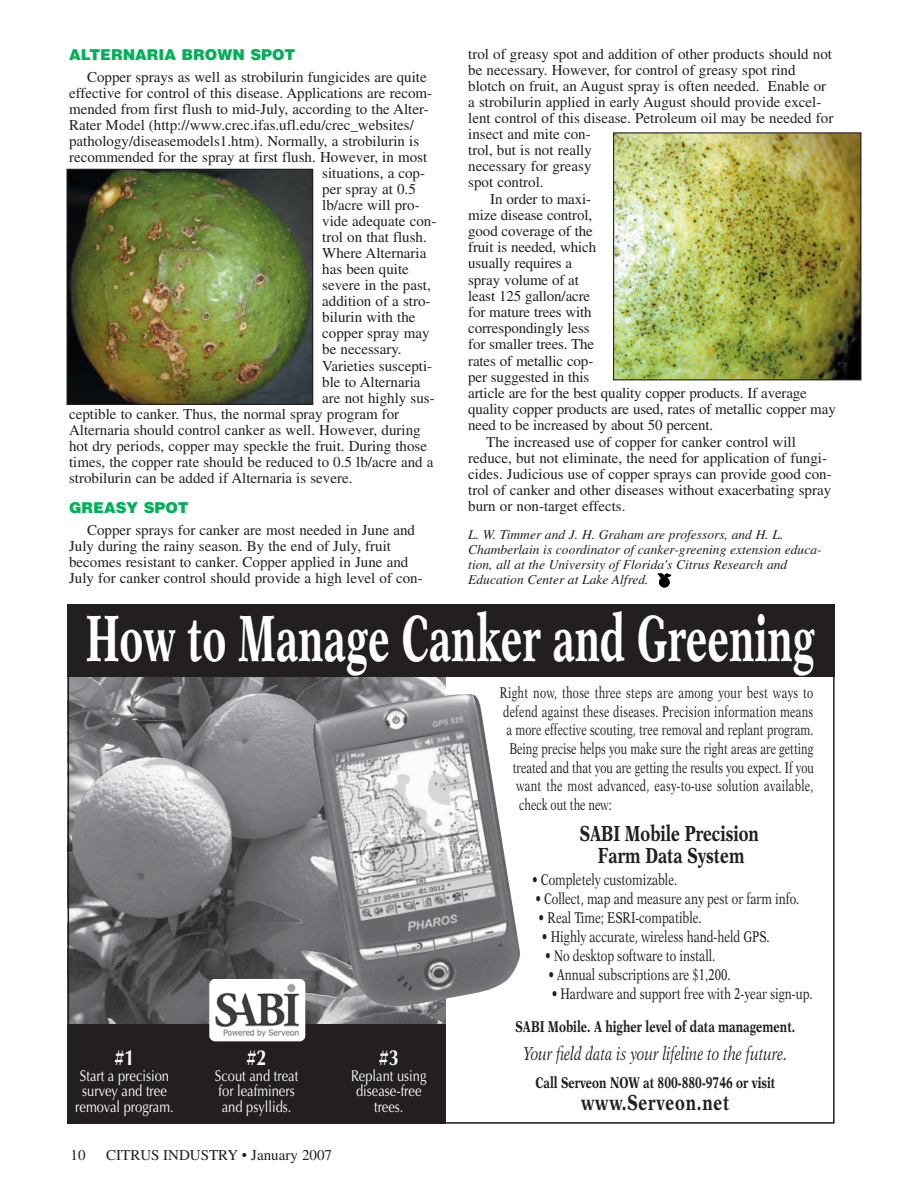
<style>
.page{position:relative;width:905px;height:1188px;background:#fff}
.page>*{position:absolute;margin:0;border:0;box-sizing:border-box;transform-origin:0 0}
.t1{font:700 65.55px "New Aster";letter-spacing:.01em;color:#fff;scale:.58 1}
.t2{font:700 21.9px/21.9px "New Aster";color:#231f20;text-align:center;scale:.73 1}
.t3{font:700 21.9px "New Aster";letter-spacing:.05em;color:#231f20;scale:.73 1}
.t4{font:700 21.9px "Optima";color:#fff;scale:.83 1}
.t5{font:italic 18.75px "New Aster";color:#231f20;scale:.73 1}
.t6{font:15.6px "New Aster";color:#231f20;scale:.73 1}
.t7{font:15.6px "New Aster";color:#231f20;scale:.68 1}
.t8{font:15.6px "New Aster";letter-spacing:.025em;color:#231f20;scale:.68 1}
.t9{font:15.6px/15.6px "Optima";color:#fff;text-align:center;scale:.83 1}
.t10{font:700 15.6px "New Aster";color:#231f20;scale:.73 1}
.t11{font:15px/16px "Times";color:#231f20}
.t12{font:900 15px "Helvetica";color:#00b159}
.t13{font:italic 13.5px/15.1px "Times";color:#231f20}
</style>
<div class="page">
<img style="left:66px;top:132px;width:796px;height:992px">
<p class="t12" style="left:69px;top:49px;width:228px">ALTERNARIA BROWN SPOT</p>
<p class="t11" style="left:87px;top:70px;width:341px">Copper sprays as well as strobilurin fungicides are quite</p>
<p class="t11" style="left:69px;top:86px;width:364px">effective for control of this disease. Applications are recom-</p>
<p class="t11" style="left:69px;top:102px;width:361px">mended from first flush to mid-July, according to the Alter-</p>
<p class="t11" style="left:69px;top:118px;width:346px">Rater Model (http://www.crec.ifas.ufl.edu/crec_websites/</p>
<p class="t11" style="left:69px;top:134px;width:352px">pathology/diseasemodels1.htm). Normally, a strobilurin is</p>
<p class="t11" style="left:69px;top:150px;width:360px">recommended for the spray at first flush. However, in most</p>
<p class="t11" style="left:322px;top:166px;width:104px">situations, a cop-</p>
<p class="t11" style="left:322px;top:182px;width:95px">per spray at 0.5</p>
<p class="t11" style="left:322px;top:198px;width:99px">lb/acre will pro-</p>
<p class="t11" style="left:322px;top:214px;width:116px">vide adequate con-</p>
<p class="t11" style="left:322px;top:231px;width:106px">trol on that flush.</p>
<p class="t11" style="left:322px;top:247px;width:106px">Where Alternaria</p>
<p class="t11" style="left:322px;top:263px;width:88px">has been quite</p>
<p class="t11" style="left:322px;top:279px;width:110px">severe in the past,</p>
<p class="t11" style="left:322px;top:295px;width:110px">addition of a stro-</p>
<p class="t11" style="left:322px;top:311px;width:95px">bilurin with the</p>
<p class="t11" style="left:322px;top:327px;width:109px">copper spray may</p>
<p class="t11" style="left:322px;top:343px;width:81px">be necessary.</p>
<p class="t11" style="left:322px;top:359px;width:111px">Varieties suscepti-</p>
<p class="t11" style="left:322px;top:375px;width:100px">ble to Alternaria</p>
<p class="t11" style="left:322px;top:391px;width:114px">are not highly sus-</p>
<p class="t11" style="left:69px;top:407px;width:332px">ceptible to canker. Thus, the normal spray program for</p>
<p class="t11" style="left:69px;top:423px;width:353px">Alternaria should control canker as well. However, during</p>
<p class="t11" style="left:69px;top:439px;width:359px">hot dry periods, copper may speckle the fruit. During those</p>
<p class="t11" style="left:69px;top:455px;width:366px">times, the copper rate should be reduced to 0.5 lb/acre and a</p>
<p class="t11" style="left:69px;top:471px;width:285px">strobilurin can be added if Alternaria is severe.</p>
<p class="t12" style="left:69px;top:502px;width:121px">GREASY SPOT</p>
<p class="t11" style="left:69px;top:523px;width:355px;text-indent:18px">Copper sprays for canker are most needed in June and July during the rainy season. By the end of July, fruit becomes resistant to canker. Copper applied in June and July for canker control should provide a high level of con-</p>
<p class="t11" style="left:468px;top:47px;width:365px">trol of greasy spot and addition of other products should not</p>
<p class="t11" style="left:468px;top:63px;width:329px">be necessary. However, for control of greasy spot rind</p>
<p class="t11" style="left:468px;top:79px;width:359px">blotch on fruit, an August spray is often needed. Enable or</p>
<p class="t11" style="left:468px;top:96px;width:354px">a strobilurin applied in early August should provide excel-</p>
<p class="t11" style="left:468px;top:112px;width:366px">lent control of this disease. Petroleum oil may be needed for</p>
<p class="t11" style="left:468px;top:128px;width:124px">insect and mite con-</p>
<p class="t11" style="left:468px;top:144px;width:125px">trol, but is not really</p>
<p class="t11" style="left:468px;top:160px;width:125px">necessary for greasy</p>
<p class="t11" style="left:468px;top:176px;width:77px">spot control.</p>
<p class="t11" style="left:490px;top:192px;width:102px">In order to maxi-</p>
<p class="t11" style="left:468px;top:208px;width:125px">mize disease control,</p>
<p class="t11" style="left:468px;top:224px;width:126px">good coverage of the</p>
<p class="t11" style="left:468px;top:241px;width:129px">fruit is needed, which</p>
<p class="t11" style="left:468px;top:257px;width:105px">usually requires a</p>
<p class="t11" style="left:468px;top:273px;width:112px">spray volume of at</p>
<p class="t11" style="left:468px;top:289px;width:123px">least 125 gallon/acre</p>
<p class="t11" style="left:468px;top:305px;width:125px">for mature trees with</p>
<p class="t11" style="left:468px;top:322px;width:123px">correspondingly less</p>
<p class="t11" style="left:468px;top:338px;width:127px">for smaller trees. The</p>
<p class="t11" style="left:468px;top:354px;width:126px">rates of metallic cop-</p>
<p class="t11" style="left:468px;top:370px;width:123px">per suggested in this</p>
<p class="t11" style="left:468px;top:386px;width:340px">article are for the best quality copper products. If average</p>
<p class="t11" style="left:468px;top:403px;width:369px">quality copper products are used, rates of metallic copper may</p>
<p class="t11" style="left:468px;top:419px;width:246px">need to be increased by about 50 percent.</p>
<p class="t11" style="left:486px;top:435px;width:311px">The increased use of copper for canker control will</p>
<p class="t11" style="left:468px;top:451px;width:360px">reduce, but not eliminate, the need for application of fungi-</p>
<p class="t11" style="left:468px;top:467px;width:365px">cides. Judicious use of copper sprays can provide good con-</p>
<p class="t11" style="left:468px;top:484px;width:364px">trol of canker and other diseases without exacerbating spray</p>
<p class="t11" style="left:468px;top:500px;width:159px">burn or non-target effects.</p>
<p class="t13" style="left:468px;top:528px;width:355px">L. W. Timmer and J. H. Graham are professors, and H. L.<br>Chamberlain is coordinator of canker-greening extension educa&shy;tion, all at the University of Florida's Citrus Research and Education Center at Lake Alfred.</p>
<h1 class="t1" style="left:86px;top:611px;width:1258px">How to Manage Canker and Greening</h1>
<h2 class="t4" style="left:114px;top:1048px;width:26px">#1</h2>
<p class="t9" style="left:75px;top:1069px;width:120px">Start a precision survey and tree removal program.</p>
<h2 class="t4" style="left:246px;top:1048px;width:26px">#2</h2>
<p class="t9" style="left:215px;top:1069px;width:102px;text-align:left">Scout and treat for leafminers and psyllids.</p>
<p class="t11" style="left:70px;top:1149px;width:16px">10</p>
<p class="t11" style="left:106px;top:1149px;width:227px">CITRUS INDUSTRY • January 2007</p>
<h2 class="t4" style="left:379px;top:1048px;width:26px">#3</h2>
<p class="t9" style="left:351px;top:1069px;width:92px">Replant using disease-free trees.</p>
<p class="t8" style="left:500px;top:686px;width:462px">Right now, those three steps are among your best ways to</p>
<p class="t8" style="left:503px;top:705px;width:457px">defend against these diseases. Precision information means</p>
<p class="t7" style="left:506px;top:723px;width:453px">a more effective scouting, tree removal and replant program.</p>
<p class="t7" style="left:509px;top:742px;width:448px">Being precise helps you make sure the right areas are getting</p>
<p class="t7" style="left:513px;top:761px;width:444px">treated and that you are getting the results you expect. If you</p>
<p class="t8" style="left:516px;top:779px;width:439px">want the most advanced, easy-to-use solution available,</p>
<p class="t7" style="left:519px;top:798px;width:137px">check out the new:</p>
<h2 class="t2" style="left:579px;top:824px;width:247px">SABI Mobile Precision<br>Farm Data System</h2>
<p class="t6" style="left:532px;top:873px;width:200px">• Completely customizable.</p>
<p class="t6" style="left:535px;top:892px;width:363px">• Collect, map and measure any pest or farm info.</p>
<p class="t6" style="left:538px;top:911px;width:225px">• Real Time; ESRI-compatible.</p>
<p class="t6" style="left:542px;top:930px;width:313px">• Highly accurate, wireless hand-held GPS.</p>
<p class="t6" style="left:545px;top:949px;width:234px">• No desktop software to install.</p>
<p class="t6" style="left:548px;top:968px;width:251px">• Annual subscriptions are $1,200.</p>
<p class="t6" style="left:551px;top:987px;width:359px">• Hardware and support free with 2-year sign-up.</p>
<p class="t10" style="left:515px;top:1020px;width:384px">SABI Mobile. A higher level of data management.</p>
<p class="t5" style="left:523px;top:1046px;width:363px">Your field data is your lifeline to the future.</p>
<p class="t10" style="left:535px;top:1076px;width:330px">Call Serveon NOW at 800-880-9746 or visit</p>
<h2 class="t3" style="left:581px;top:1093px;width:205px">www.Serveon.net</h2>
</div>
